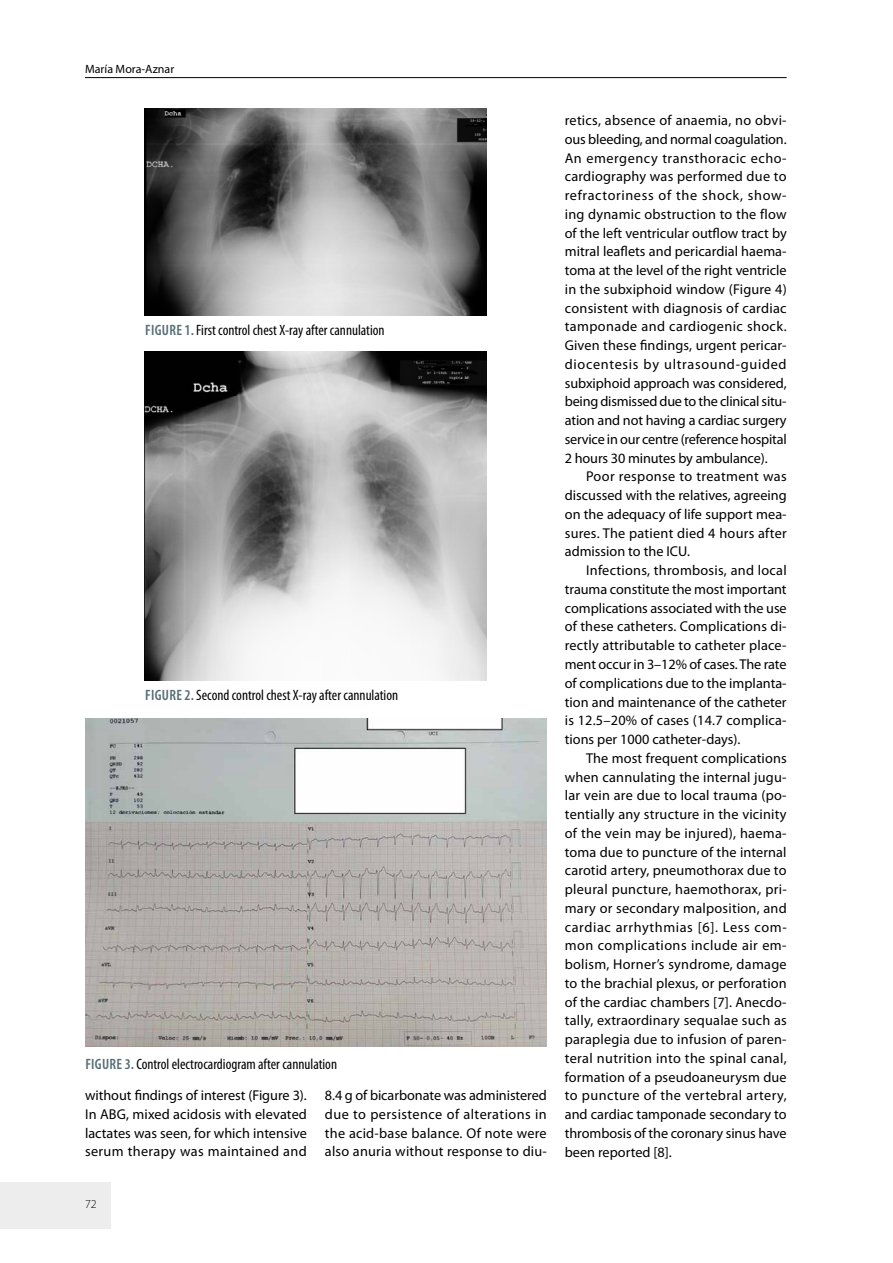
<style>
.page{position:relative;width:893px;height:1263px;background:#fff}
.page>*{position:absolute;margin:0;border:0;box-sizing:border-box;transform-origin:0 0}
.t1{font:condensed 15px "Myriad Pro";color:#000}
.t2{font:14.25px/18.8px "Myriad Pro";color:#000;text-align:justify}
.t3{font:12px "Myriad Pro";color:#000}
.t4{font:300 12px "Myriad Pro";color:#000}
.s1{font-weight:600;color:#556d76}
</style>
<div class="page">
<div style="left:0;top:1182px;width:111px;height:47px;background:#ededed"></div>
<hr style="left:85px;top:77px;width:702px;height:1px;background:#000">
<img style="left:145px;top:108px;width:342px;height:207px">
<img style="left:145px;top:352px;width:342px;height:328px">
<img style="left:86px;top:718px;width:461px;height:329px">
<p class="t3" style="left:85px;top:62px;width:91px">María Mora-Aznar</p>
<p class="t1" style="left:145px;top:321px;width:241px"><span class="s1">FIGURE 1.</span> First control chest X-ray after cannulation</p>
<p class="t1" style="left:145px;top:686px;width:254px"><span class="s1">FIGURE 2.</span> Second control chest X-ray after cannulation</p>
<p class="t1" style="left:85px;top:1055px;width:253px"><span class="s1">FIGURE 3.</span> Control electrocardiogram after cannulation</p>
<p class="t2" style="left:325px;top:1086px;width:223px">8.4 g of bicarbonate was administered due to persistence of alterations in the acid-base balance. Of note were also anuria without response to diu-</p>
<p class="t2" style="left:85px;top:1086px;width:223px">without findings of interest (Figure 3).<br>In ABG, mixed acidosis with elevated lactates was seen, for which intensive serum therapy was maintained and</p>
<p class="t4" style="left:85px;top:1197px;width:13px">72</p>
<p class="t2" style="left:565px;top:111px;width:223px">retics, absence of anaemia, no obvi&shy;ous bleeding, and normal coagulation.<br>An emergency transthoracic echo&shy;cardiography was performed due to refractoriness of the shock, show&shy;ing dynamic obstruction to the flow of the left ventricular outflow tract by mitral leaflets and pericardial haema&shy;toma at the level of the right ventricle in the subxiphoid window (Figure 4) consistent with diagnosis of cardiac tamponade and cardiogenic shock.<br>Given these findings, urgent pericar&shy;diocentesis by ultrasound-guided subxiphoid approach was considered, being dismissed due to the clinical situ&shy;ation and not having a cardiac surgery service in our centre (reference hospital 2 hours 30 minutes by ambulance).</p>
<p class="t2" style="left:565px;top:467px;width:223px;text-indent:21px">Poor response to treatment was discussed with the relatives, agreeing on the adequacy of life support mea&shy;sures. The patient died 4 hours after admission to the ICU.</p>
<p class="t2" style="left:565px;top:561px;width:223px;text-indent:21px">Infections, thrombosis, and local trauma constitute the most important complications associated with the use of these catheters. Complications di&shy;rectly attributable to catheter place&shy;ment occur in 3–12% of cases. The rate of complications due to the implanta&shy;tion and maintenance of the catheter is 12.5–20% of cases (14.7 complica&shy;tions per 1000 catheter-days).</p>
<p class="t2" style="left:565px;top:748px;width:223px;text-indent:21px">The most frequent complications when cannulating the internal jugu&shy;lar vein are due to local trauma (po&shy;tentially any structure in the vicinity of the vein may be injured), haema&shy;toma due to puncture of the internal carotid artery, pneumothorax due to pleural puncture, haemothorax, pri&shy;mary or secondary malposition, and cardiac arrhythmias [6]. Less com&shy;mon complications include air em&shy;bolism, Horner’s syndrome, damage to the brachial plexus, or perforation of the cardiac chambers [7]. Anecdo&shy;tally, extraordinary sequalae such as paraplegia due to infusion of paren&shy;teral nutrition into the spinal canal, formation of a pseudoaneurysm due to puncture of the vertebral artery, and cardiac tamponade secondary to thrombosis of the coronary sinus have been reported [8].</p>
</div>
